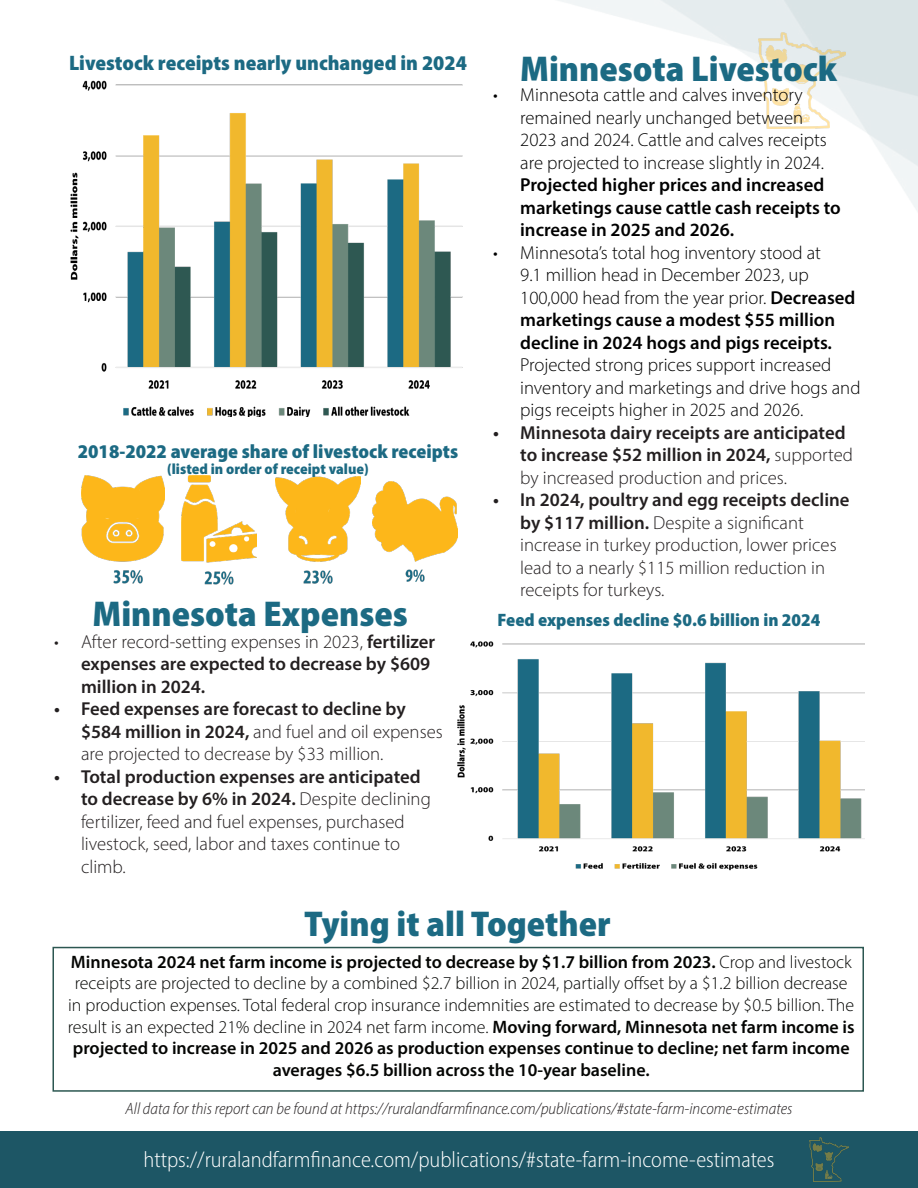
<style>
.page{position:relative;width:918px;height:1188px;background:#fff}
.page>*{position:absolute;margin:0;border:0;box-sizing:border-box;transform-origin:0 0}
.subheads{font:900 semi-condensed 36px "Myriad Pro";color:#1c6a83}
.smalltext{font:300 semi-condensed 22.5px "Myriad Pro";color:#fff}
.figure_titles{font:900 semi-condensed 21px "Myriad Pro";color:#1c6a83}
.figure_titles-2{font:900 semi-condensed 19.5px "Myriad Pro";color:#1c6a83}
.t1{font:300 18.75px/22.5px "Myriad Pro";color:#000}
.t2{font:300 18.75px/22.5px "Myriad Pro";color:#231f20}
.t3{font:600 18.75px/22.5px "Myriad Pro";color:#231f20}
.body_text{font:300 18px/21.6px "Myriad Pro";color:#040503;text-align:center}
.figure_titles-3{font:900 semi-condensed 18px "Myriad Pro";color:#1c6a83}
.smalltext-2{font:italic 300 semi-condensed 16.5px "Myriad Pro";color:#231f20}
.figure_titles-4{font:900 semi-condensed 15px "Myriad Pro";color:#1c6a83}
.s1{font-weight:300}
.s2{font-weight:600}
</style>
<div class="page">
<div style="left:52px;top:947px;width:812px;height:145px;border:2px solid #2c5751"></div>
<img style="left:759px;top:33px;width:87px;height:96px">
<img style="left:276px;top:476px;width:84px;height:108px">
<img style="left:182px;top:476px;width:74px;height:109px">
<img style="left:82px;top:476px;width:83px;height:108px">
<img style="left:457px;top:641px;width:408px;height:230px">
<img style="left:70px;top:80px;width:393px;height:337px">
<div style="left:0;top:1132px;width:918px;height:56px;background:#1d5665"></div>
<img style="left:809px;top:1137px;width:40px;height:45px">
<img style="left:372px;top:481px;width:86px;height:101px">
<p class="figure_titles" style="left:69px;top:49px;width:399px">Livestock receipts nearly unchanged in 2024</p>
<p class="figure_titles-2" style="left:78px;top:438px;width:382px">2018-2022 average share of livestock receipts</p>
<p class="figure_titles-4" style="left:167px;top:459px;width:203px">(listed in order of receipt value)</p>
<p class="subheads" style="left:92px;top:590px;width:317px">Minnesota Expenses</p>
<p class="t3" style="left:81px;top:630px;width:356px;text-indent:-27px"><span class="s1">• After record-setting expenses in 2023,</span> fertilizer expenses are expected to decrease by $609 million in 2024.</p>
<p class="t2" style="left:81px;top:698px;width:363px;text-indent:-27px"><span class="s2">• Feed expenses are forecast to decline by $584 million in 2024,</span> and fuel and oil expenses are projected to decrease by $33 million.</p>
<p class="t2" style="left:81px;top:765px;width:351px;text-indent:-27px"><span class="s2">• Total production expenses are anticipated to decrease by 6% in 2024.</span> Despite declining fertilizer, feed and fuel expenses, purchased livestock, seed, labor and taxes continue to climb.</p>
<p class="subheads" style="left:520px;top:45px;width:318px">Minnesota Livestock</p>
<p class="t1" style="left:520px;top:84px;width:322px;text-indent:-27px">• Minnesota cattle and calves inventory remained nearly unchanged between 2023 and 2024. Cattle and calves receipts are projected to increase slightly in 2024.<br><span class="s2">Projected higher prices and increased marketings cause cattle cash receipts to increase in 2025 and 2026.</span></p>
<p class="t1" style="left:520px;top:241px;width:342px;text-indent:-27px">• Minnesota’s total hog inventory stood at<br>9.1 million head in December 2023, up 100,000 head from the year prior. <span class="s2">Decreased marketings cause a modest $55 million decline in 2024 hogs and pigs receipts.<br></span>Projected strong prices support increased inventory and marketings and drive hogs and pigs receipts higher in 2025 and 2026.</p>
<p class="t3" style="left:520px;top:421px;width:334px;text-indent:-27px">• Minnesota dairy receipts are anticipated to increase $52 million in 2024, <span class="s1">supported by increased production and prices.</span></p>
<p class="t2" style="left:520px;top:489px;width:331px;text-indent:-27px"><span class="s2">• In 2024, poultry and egg receipts decline by $117 million.</span> Despite a significant increase in turkey production, lower prices lead to a nearly $115 million reduction in receipts for turkeys.</p>
<p class="figure_titles-3" style="left:498px;top:608px;width:324px">Feed expenses decline $0.6 billion in 2024</p>
<p class="subheads" style="left:304px;top:900px;width:308px">Tying it all Together</p>
<p class="body_text" style="left:68px;top:951px;width:789px"><span class="s2">Minnesota 2024 net farm income is projected to decrease by $1.7 billion from 2023.</span> Crop and livestock receipts are projected to decline by a combined $2.7 billion in 2024, partially offset by a $1.2 billion decrease in production expenses. Total federal crop insurance indemnities are estimated to decrease by $0.5 billion. The result is an expected 21% decline in 2024 net farm income. <span class="s2">Moving forward, Minnesota net farm income is projected to increase in 2025 and 2026 as production expenses continue to decline; net farm income averages $6.5 billion across the 10-year baseline.</span></p>
<p class="smalltext-2" style="left:126px;top:1099px;width:668px">All data for this report can be found at https://ruralandfarmfinance.com/publications/#state-farm-income-estimates</p>
<p class="smalltext" style="left:144px;top:1146px;width:632px">https://ruralandfarmfinance.com/publications/#state-farm-income-estimates</p>
</div>
